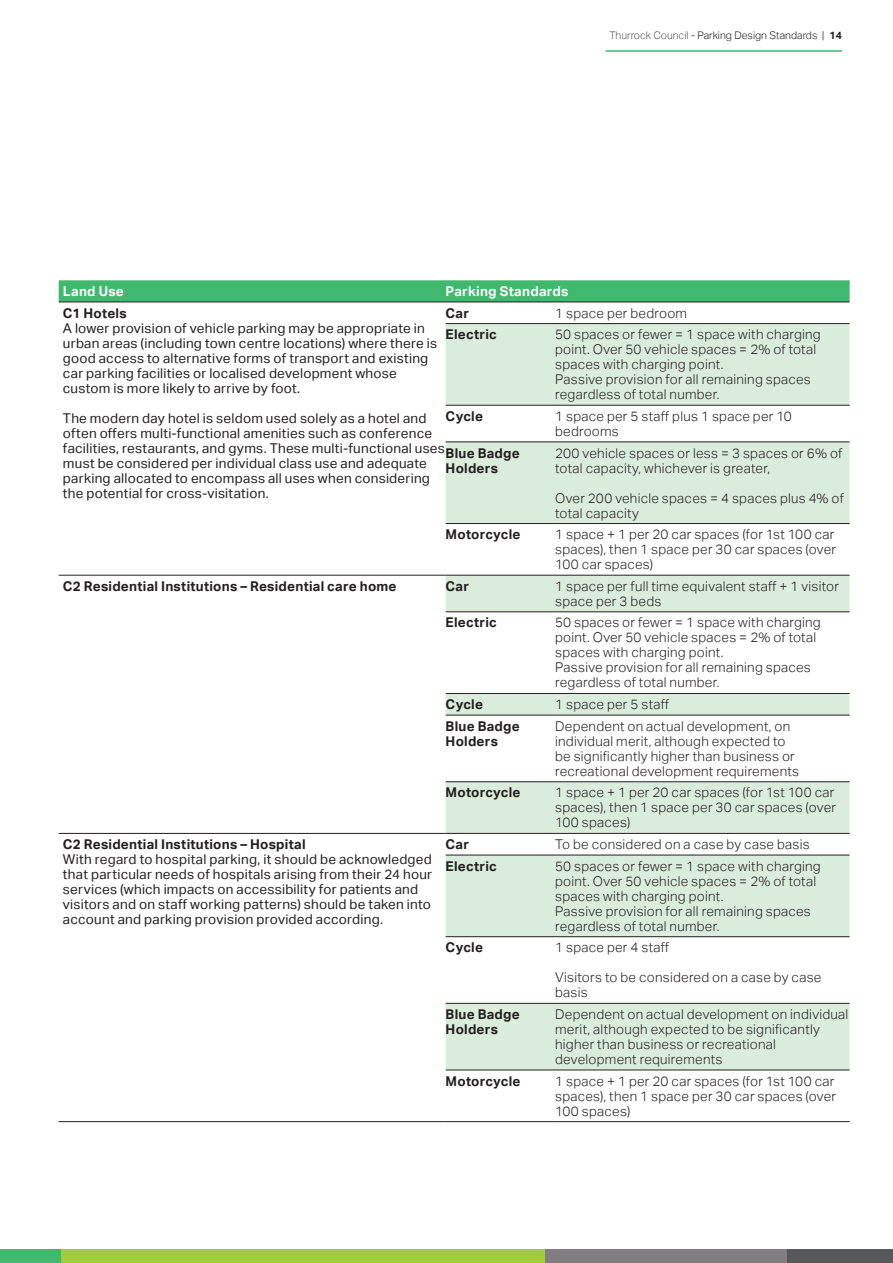
<style>
.page{position:relative;width:893px;height:1263px;background:#fff}
.page>*{position:absolute;margin:0;border:0;box-sizing:border-box;transform-origin:0 0}
._06_Table_text{font:300 13.5px/15px "Aktiv Grotesk";letter-spacing:.02em;color:#231f20}
._06_Table_text-2{font:13.5px/15px "Aktiv Grotesk";letter-spacing:.015em;color:#231f20}
._06_Table_text-3{font:700 13.5px/15px "Aktiv Grotesk";letter-spacing:.015em;color:#231f20}
._06_Table_bold{font:700 13.5px "Aktiv Grotesk";letter-spacing:.02em;color:#fff}
.t1{font:300 10.5px "Aktiv Grotesk";color:#231f20}
.s1{color:#57585a}
.s2{font-weight:700}
</style>
<div class="page">
<div style="left:0;top:1250px;width:62px;height:13px;background:#40b86e"></div>
<div style="left:62px;top:1250px;width:484px;height:13px;background:#a2cc39"></div>
<div style="left:546px;top:1250px;width:242px;height:13px;background:#817d82"></div>
<div style="left:788px;top:1250px;width:105px;height:13px;background:#57585a"></div>
<hr style="left:605px;top:50px;width:237px;height:2px;background:#40b86e">
<svg style="left:59px;top:280px;width:791px;height:22px;background:#42b56e"></svg>
<svg style="left:446px;top:324px;width:404px;height:509px;fill:#daeddc"></svg>
<svg style="left:446px;top:716px;width:404px;height:65px"></svg>
<svg style="left:446px;top:856px;width:404px;height:214px;fill:#daeddc"></svg>
<hr style="left:446px;top:323px;width:109px;height:1px;background:#231f20">
<hr style="left:555px;top:323px;width:295px;height:1px;background:#231f20">
<hr style="left:446px;top:405px;width:109px;height:1px;background:#231f20">
<hr style="left:555px;top:405px;width:295px;height:1px;background:#231f20">
<hr style="left:446px;top:442px;width:109px;height:1px;background:#231f20">
<hr style="left:555px;top:442px;width:295px;height:1px;background:#231f20">
<hr style="left:446px;top:523px;width:109px;height:1px;background:#231f20">
<hr style="left:555px;top:523px;width:295px;height:1px;background:#231f20">
<hr style="left:446px;top:611px;width:109px;height:1px;background:#231f20">
<hr style="left:446px;top:693px;width:109px;height:1px;background:#231f20">
<hr style="left:446px;top:715px;width:109px;height:1px;background:#231f20">
<hr style="left:446px;top:781px;width:109px;height:1px;background:#231f20">
<hr style="left:446px;top:855px;width:109px;height:1px;background:#231f20">
<hr style="left:446px;top:936px;width:109px;height:1px;background:#231f20">
<hr style="left:446px;top:1003px;width:109px;height:1px;background:#231f20">
<hr style="left:446px;top:1070px;width:109px;height:1px;background:#231f20">
<hr style="left:59px;top:302px;width:387px;height:1px;background:#231f20">
<hr style="left:446px;top:302px;width:109px;height:1px;background:#231f20">
<hr style="left:555px;top:302px;width:295px;height:1px;background:#231f20">
<hr style="left:446px;top:575px;width:109px;height:1px;background:#231f20">
<hr style="left:446px;top:833px;width:109px;height:1px;background:#231f20">
<hr style="left:446px;top:1121px;width:109px;height:1px;background:#231f20">
<hr style="left:555px;top:1121px;width:295px;height:1px;background:#231f20">
<hr style="left:59px;top:575px;width:387px;height:1px;background:#231f20">
<hr style="left:59px;top:833px;width:387px;height:1px;background:#231f20">
<hr style="left:59px;top:1121px;width:387px;height:1px;background:#231f20">
<hr style="left:555px;top:575px;width:295px;height:1px;background:#231f20">
<hr style="left:555px;top:833px;width:295px;height:1px;background:#231f20">
<hr style="left:555px;top:781px;width:295px;height:1px;background:#231f20">
<hr style="left:555px;top:1070px;width:295px;height:1px;background:#231f20">
<hr style="left:555px;top:611px;width:295px;height:1px;background:#231f20">
<hr style="left:555px;top:693px;width:295px;height:1px;background:#231f20">
<hr style="left:555px;top:715px;width:295px;height:1px;background:#231f20">
<hr style="left:555px;top:855px;width:295px;height:1px;background:#231f20">
<hr style="left:555px;top:936px;width:295px;height:1px;background:#231f20">
<hr style="left:555px;top:1003px;width:295px;height:1px;background:#231f20">
<p class="t1" style="left:609px;top:29px;width:234px"><span class="s1">Thurrock Council</span> - Parking Design Standards | <span class="s2">14</span></p>
<p class="_06_Table_bold" style="left:63px;top:283px;width:62px">Land Use</p>
<p class="_06_Table_bold" style="left:446px;top:283px;width:124px">Parking Standards</p>
<p class="_06_Table_text-3" style="left:63px;top:305px;width:65px">C1 Hotels</p>
<p class="_06_Table_text-2" style="left:63px;top:320px;width:376px">A lower provision of vehicle parking may be appropriate in urban areas (including town centre locations) where there is good access to alternative forms of transport and existing car parking facilities or localised development whose custom is more likely to arrive by foot.</p>
<p class="_06_Table_text-2" style="left:63px;top:410px;width:383px">The modern day hotel is seldom used solely as a hotel and often offers multi-functional amenities such as conference facilities, restaurants, and gyms. These multi-functional uses must be considered per individual class use and adequate parking allocated to encompass all uses when considering the potential for cross-visitation.</p>
<p class="_06_Table_text-3" style="left:446px;top:305px;width:25px">Car</p>
<p class="_06_Table_text" style="left:555px;top:305px;width:133px">1 space per bedroom</p>
<p class="_06_Table_text-3" style="left:446px;top:327px;width:53px">Electric</p>
<p class="_06_Table_text" style="left:555px;top:327px;width:267px">50 spaces or fewer = 1 space with charging point. Over 50 vehicle spaces = 2% of total spaces with charging point.</p>
<p class="_06_Table_text" style="left:555px;top:372px;width:257px">Passive provision for all remaining spaces regardless of total number.</p>
<p class="_06_Table_text-3" style="left:446px;top:409px;width:39px">Cycle</p>
<p class="_06_Table_text" style="left:555px;top:409px;width:238px">1 space per 5 staff plus 1 space per 10 bedrooms</p>
<p class="_06_Table_text-3" style="left:446px;top:445px;width:76px">Blue Badge<br>Holders</p>
<p class="_06_Table_text" style="left:555px;top:445px;width:289px">200 vehicle spaces or less = 3 spaces or 6% of total capacity, whichever is greater,</p>
<p class="_06_Table_text" style="left:555px;top:490px;width:290px">Over 200 vehicle spaces = 4 spaces plus 4% of total capacity</p>
<p class="_06_Table_text-3" style="left:446px;top:527px;width:76px">Motorcycle</p>
<p class="_06_Table_text" style="left:555px;top:527px;width:282px">1 space + 1 per 20 car spaces (for 1st 100 car spaces), then 1 space per 30 car spaces (over<br>100 car spaces)</p>
<p class="_06_Table_text-3" style="left:63px;top:579px;width:335px">C2 Residential Institutions – Residential care home</p>
<p class="_06_Table_text-3" style="left:446px;top:579px;width:25px">Car</p>
<p class="_06_Table_text" style="left:555px;top:579px;width:285px">1 space per full time equivalent staff + 1 visitor space per 3 beds</p>
<p class="_06_Table_text-3" style="left:446px;top:615px;width:53px">Electric</p>
<p class="_06_Table_text" style="left:555px;top:615px;width:267px">50 spaces or fewer = 1 space with charging point. Over 50 vehicle spaces = 2% of total spaces with charging point.</p>
<p class="_06_Table_text" style="left:555px;top:660px;width:257px">Passive provision for all remaining spaces regardless of total number.</p>
<p class="_06_Table_text-3" style="left:446px;top:697px;width:39px">Cycle</p>
<p class="_06_Table_text" style="left:555px;top:697px;width:116px">1 space per 5 staff</p>
<p class="_06_Table_text-3" style="left:446px;top:719px;width:76px">Blue Badge<br>Holders</p>
<p class="_06_Table_text" style="left:555px;top:719px;width:245px">Dependent on actual development, on individual merit, although expected to be significantly higher than business or recreational development requirements</p>
<p class="_06_Table_text-3" style="left:446px;top:785px;width:76px">Motorcycle</p>
<p class="_06_Table_text" style="left:555px;top:785px;width:282px">1 space + 1 per 20 car spaces (for 1st 100 car spaces), then 1 space per 30 car spaces (over<br>100 spaces)</p>
<p class="_06_Table_text-3" style="left:63px;top:837px;width:244px">C2 Residential Institutions – Hospital</p>
<p class="_06_Table_text-2" style="left:63px;top:852px;width:371px">With regard to hospital parking, it should be acknowledged that particular needs of hospitals arising from their 24 hour services (which impacts on accessibility for patients and visitors and on staff working patterns) should be taken into account and parking provision provided according.</p>
<p class="_06_Table_text-3" style="left:446px;top:837px;width:25px">Car</p>
<p class="_06_Table_text" style="left:555px;top:837px;width:256px">To be considered on a case by case basis</p>
<p class="_06_Table_text-3" style="left:446px;top:858px;width:53px">Electric</p>
<p class="_06_Table_text" style="left:555px;top:858px;width:267px">50 spaces or fewer = 1 space with charging point. Over 50 vehicle spaces = 2% of total spaces with charging point.</p>
<p class="_06_Table_text" style="left:555px;top:903px;width:257px">Passive provision for all remaining spaces regardless of total number.</p>
<p class="_06_Table_text-3" style="left:446px;top:940px;width:39px">Cycle</p>
<p class="_06_Table_text" style="left:555px;top:940px;width:116px">1 space per 4 staff</p>
<p class="_06_Table_text" style="left:555px;top:970px;width:268px">Visitors to be considered on a case by case basis</p>
<p class="_06_Table_text-3" style="left:446px;top:1007px;width:76px">Blue Badge<br>Holders</p>
<p class="_06_Table_text" style="left:555px;top:1007px;width:295px">Dependent on actual development on individual merit, although expected to be significantly higher than business or recreational development requirements</p>
<p class="_06_Table_text-3" style="left:446px;top:1073px;width:76px">Motorcycle</p>
<p class="_06_Table_text" style="left:555px;top:1073px;width:282px">1 space + 1 per 20 car spaces (for 1st 100 car spaces), then 1 space per 30 car spaces (over<br>100 spaces)</p>
</div>
